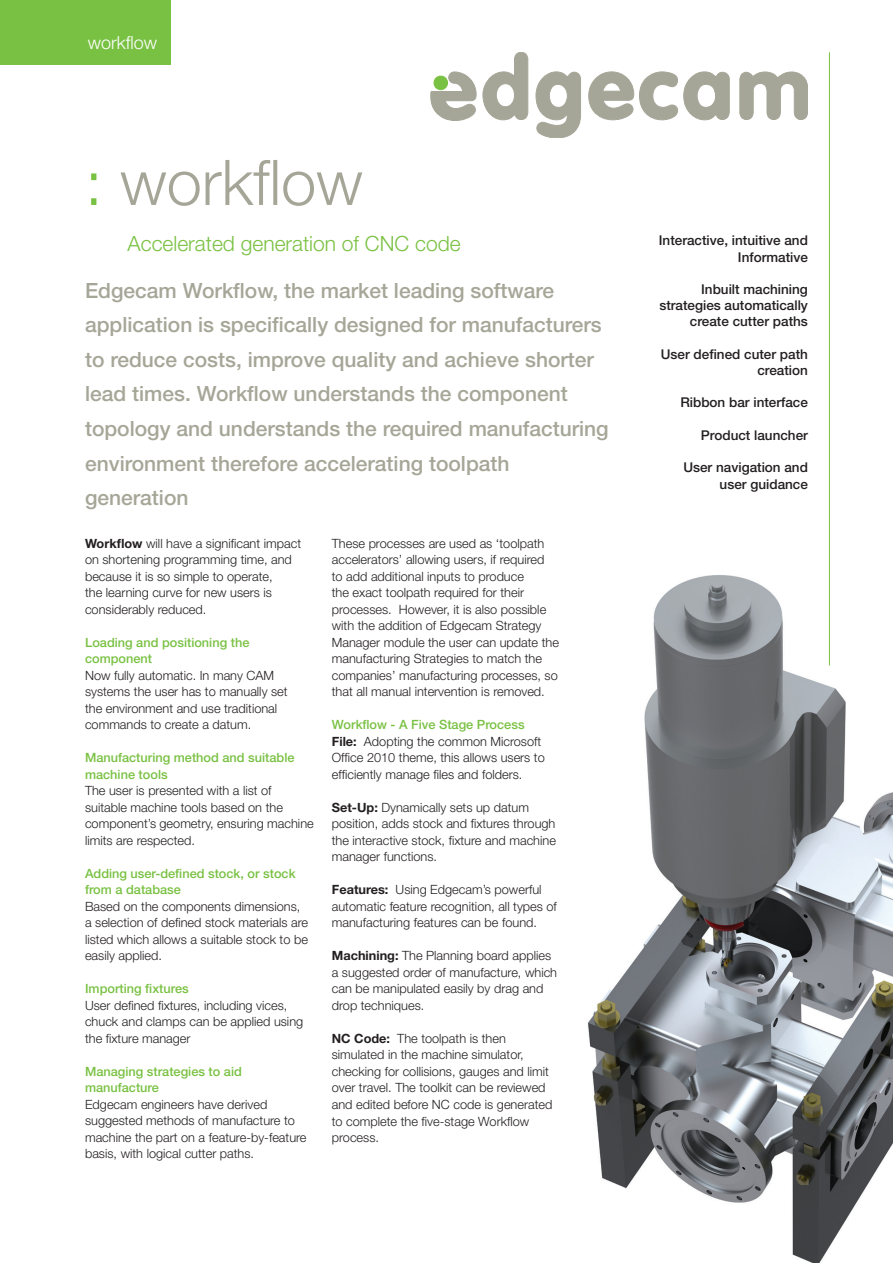
<style>
.page{position:relative;width:893px;height:1263px;background:#fff}
.page>*{position:absolute;margin:0;border:0;box-sizing:border-box;transform-origin:0 0}
.t1{font:300 63px "Helvetica Neue";color:#a6a698}
.t2{font:500 21px/34.5px "Helvetica Neue";color:#a6a698}
.t3{font:300 21px "Helvetica Neue";color:#79c142}
.t4{font:300 18px "Helvetica Neue";color:#fff}
.t5{font:500 13.5px/16.2px "Helvetica Neue";color:#231f20;text-align:right}
.t6{font:300 12.75px/16.5px "Helvetica Neue";color:#231f20}
.t7{font:500 12.75px/16.5px "Helvetica Neue";color:#79c142}
.s1{color:#79c142}
.s2{font-weight:700}
.s3{font-weight:500;color:#79c142}
</style>
<div class="page">
<img style="left:587px;top:553px;width:306px;height:710px">
<div style="left:0;top:0;width:171px;height:64px;background:#79c142"></div>
<hr style="left:829px;top:52px;width:1px;height:613px;background:#79c142">
<svg style="left:483px;top:52px;width:45px;height:68px"></svg>
<svg style="left:536px;top:72px;width:45px;height:66px"></svg>
<svg style="left:589px;top:72px;width:89px;height:48px"></svg>
<svg style="left:684px;top:72px;width:45px;height:48px"></svg>
<svg style="left:740px;top:72px;width:68px;height:48px"></svg>
<svg style="left:431px;top:72px;width:45px;height:49px"></svg>
<h3 class="t4" style="left:88px;top:32px;width:71px">workflow</h3>
<h1 class="t1" style="left:85px;top:144px;width:279px"><span class="s1">:</span> workflow</h1>
<h2 class="t3" style="left:128px;top:231px;width:335px">Accelerated generation of CNC code</h2>
<p class="t5" style="left:659px;top:232px;width:151px">Interactive, intuitive and<br>Informative</p>
<p class="t5" style="left:659px;top:281px;width:150px">Inbuilt machining strategies automatically create cutter paths</p>
<p class="t5" style="left:661px;top:346px;width:149px">User defined cuter path creation</p>
<p class="t5" style="left:680px;top:394px;width:129px">Ribbon bar interface</p>
<p class="t5" style="left:701px;top:427px;width:109px">Product launcher</p>
<p class="t5" style="left:683px;top:459px;width:126px">User navigation and user guidance</p>
<p class="t2" style="left:85px;top:273px;width:525px">Edgecam Workflow, the market leading software application is specifically designed for manufacturers to reduce costs, improve quality and achieve shorter lead times. Workflow understands the component topology and understands the required manufacturing environment therefore accelerating toolpath generation</p>
<p class="t6" style="left:85px;top:535px;width:218px"><span class="s2">Workflow</span> will have a significant impact on shortening programming time, and because it is so simple to operate,<br>the learning curve for new users is considerably reduced.</p>
<p class="t7" style="left:85px;top:634px;width:166px">Loading and positioning the component</p>
<p class="t6" style="left:85px;top:667px;width:204px">Now fully automatic. In many CAM systems the user has to manually set the environment and use traditional commands to create a datum.</p>
<p class="t7" style="left:85px;top:749px;width:211px">Manufacturing method and suitable machine tools</p>
<p class="t6" style="left:85px;top:782px;width:230px">The user is presented with a list of suitable machine tools based on the component’s geometry, ensuring machine limits are respected.</p>
<p class="t7" style="left:85px;top:865px;width:212px">Adding user-defined stock, or stock from a database</p>
<p class="t6" style="left:85px;top:898px;width:225px">Based on the components dimensions, a selection of defined stock materials are listed which allows a suitable stock to be easily applied.</p>
<p class="t7" style="left:85px;top:980px;width:105px">Importing fixtures</p>
<p class="t6" style="left:85px;top:997px;width:220px">User defined fixtures, including vices, chuck and clamps can be applied using the fixture manager</p>
<p class="t7" style="left:85px;top:1063px;width:158px">Managing strategies to aid manufacture</p>
<p class="t6" style="left:85px;top:1096px;width:223px">Edgecam engineers have derived suggested methods of manufacture to machine the part on a feature-by-feature basis, with logical cutter paths.</p>
<p class="t6" style="left:332px;top:535px;width:229px">These processes are used as ‘toolpath accelerators’ allowing users, if required<br>to add additional inputs to produce<br>the exact toolpath required for their processes. However, it is also possible with the addition of Edgecam Strategy Manager module the user can update the manufacturing Strategies to match the companies’ manufacturing processes, so that all manual intervention is removed.</p>
<p class="t6" style="left:332px;top:716px;width:215px"><span class="s3">Workflow - A Five Stage Process </span><span class="s2">File:</span> Adopting the common Microsoft Office 2010 theme, this allows users to efficiently manage files and folders.</p>
<p class="t6" style="left:332px;top:799px;width:226px"><span class="s2">Set-Up:</span> Dynamically sets up datum position, adds stock and fixtures through the interactive stock, fixture and machine manager functions.</p>
<p class="t6" style="left:332px;top:881px;width:227px"><span class="s2">Features:</span> Using Edgecam’s powerful automatic feature recognition, all types of manufacturing features can be found.</p>
<p class="t6" style="left:332px;top:947px;width:227px"><span class="s2">Machining:</span> The Planning board applies a suggested order of manufacture, which can be manipulated easily by drag and drop techniques.</p>
<p class="t6" style="left:332px;top:1030px;width:222px"><span class="s2">NC Code:</span> The toolpath is then simulated in the machine simulator, checking for collisions, gauges and limit over travel. The toolkit can be reviewed and edited before NC code is generated to complete the five-stage Workflow process.</p>
</div>
